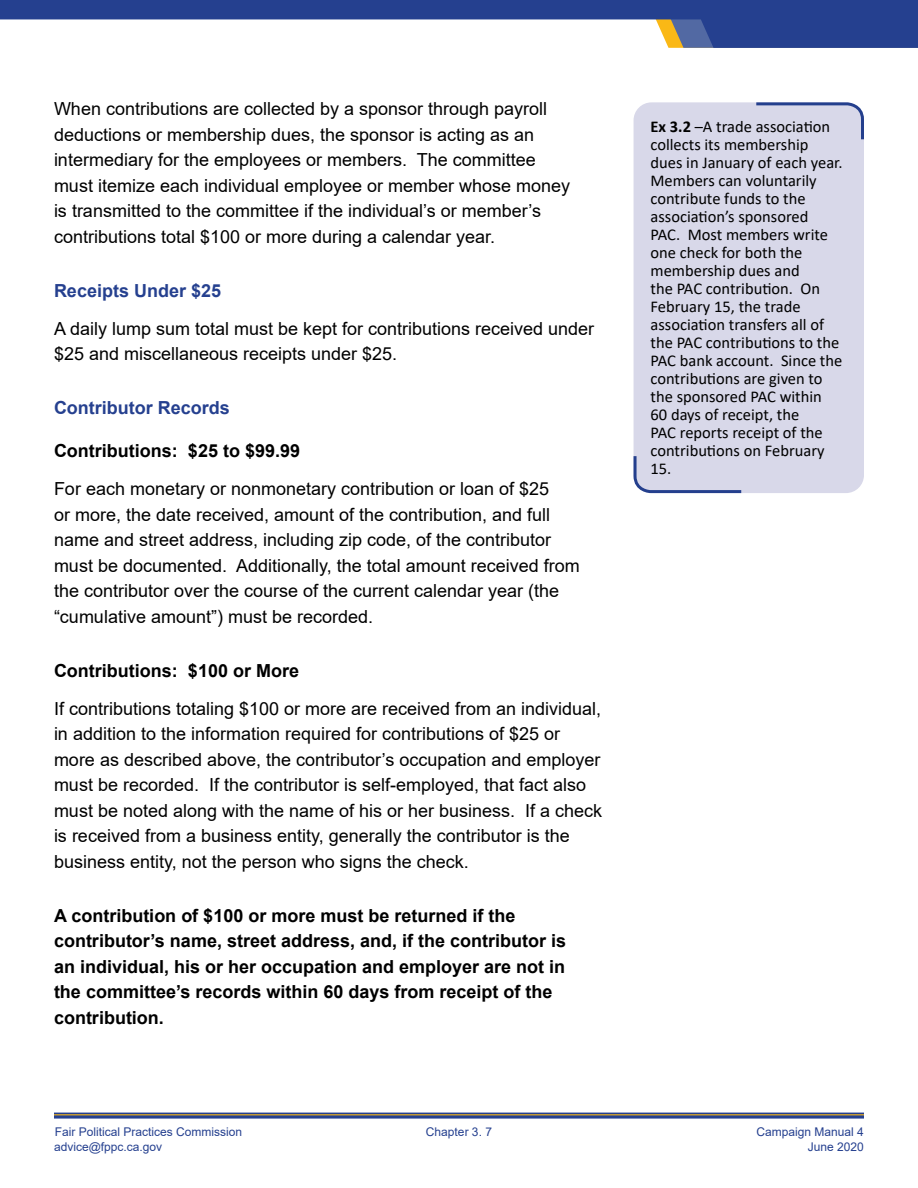
<style>
.page{position:relative;width:918px;height:1188px;background:#fff}
.page>*{position:absolute;margin:0;border:0;box-sizing:border-box;transform-origin:0 0}
.Main_Paragraph{font:18px/25.5px "Arial";color:#000}
.Main_Paragraph-2{font:700 18px/25.5px "Arial";color:#000}
.t1{font:700 18px "Arial";color:#25408f}
.Example___Quick_Tip{font:16.5px/18px "Calibri";color:#000}
.t2{font:12px/15px "Arial";color:#25408f}
.s1{font-weight:700}
</style>
<div class="page">
<svg style="left:54px;top:1113px;width:810px;height:6px;background:#47598f"></svg>
<hr style="left:54px;top:1114px;width:810px;height:1px;background:#fab816">
<svg style="left:0;top:0;width:918px;height:48px;fill:#25408f"></svg>
<div style="left:634px;top:102px;width:230px;height:391px;background:#d8d8e9;border-radius:18px"></div>
<svg style="left:753px;top:102px;width:111px;height:38px"></svg>
<svg style="left:633px;top:453px;width:109px;height:41px"></svg>
<p class="Main_Paragraph" style="left:54px;top:96px;width:518px">When contributions are collected by a sponsor through payroll deductions or membership dues, the sponsor is acting as an intermediary for the employees or members. The committee must itemize each individual employee or member whose money is transmitted to the committee if the individual’s or member’s contributions total $100 or more during a calendar year.</p>
<h3 class="t1" style="left:54px;top:278px;width:169px">Receipts Under $25</h3>
<p class="Main_Paragraph" style="left:54px;top:316px;width:542px">A daily lump sum total must be kept for contributions received under $25 and miscellaneous receipts under $25.</p>
<h2 class="t1" style="left:54px;top:395px;width:178px">Contributor Records</h2>
<h3 class="Main_Paragraph-2" style="left:54px;top:438px;width:248px">Contributions: $25 to $99.99</h3>
<p class="Main_Paragraph" style="left:54px;top:476px;width:527px">For each monetary or nonmonetary contribution or loan of $25<br>or more, the date received, amount of the contribution, and full name and street address, including zip code, of the contributor must be documented. Additionally, the total amount received from the contributor over the course of the current calendar year (the “cumulative amount”) must be recorded.</p>
<h3 class="Main_Paragraph-2" style="left:54px;top:658px;width:247px">Contributions: $100 or More</h3>
<p class="Main_Paragraph" style="left:54px;top:696px;width:550px">If contributions totaling $100 or more are received from an individual, in addition to the information required for contributions of $25 or more as described above, the contributor’s occupation and employer must be recorded. If the contributor is self-employed, that fact also must be noted along with the name of his or her business. If a check is received from a business entity, generally the contributor is the business entity, not the person who signs the check.</p>
<p class="Main_Paragraph-2" style="left:54px;top:903px;width:514px">A contribution of $100 or more must be returned if the contributor’s name, street address, and, if the contributor is an individual, his or her occupation and employer are not in the committee’s records within 60 days from receipt of the contribution.</p>
<p class="Example___Quick_Tip" style="left:651px;top:117px;width:193px"><span class="s1">Ex 3.2</span> –A trade association collects its membership dues in January of each year.<br>Members can voluntarily contribute funds to the association’s sponsored<br>PAC. Most members write one check for both the membership dues and<br>the PAC contribution. On<br>February 15, the trade association transfers all of the PAC contributions to the<br>PAC bank account. Since the contributions are given to the sponsored PAC within<br>60 days of receipt, the<br>PAC reports receipt of the contributions on February<br>15.</p>
<p class="t2" style="left:54px;top:1124px;width:190px">Fair Political Practices Commission advice@fppc.ca.gov</p>
<p class="t2" style="left:426px;top:1124px;width:68px">Chapter 3. 7</p>
<p class="t2" style="left:757px;top:1124px;width:109px;text-align:right">Campaign Manual 4<br>June 2020</p>
</div>
